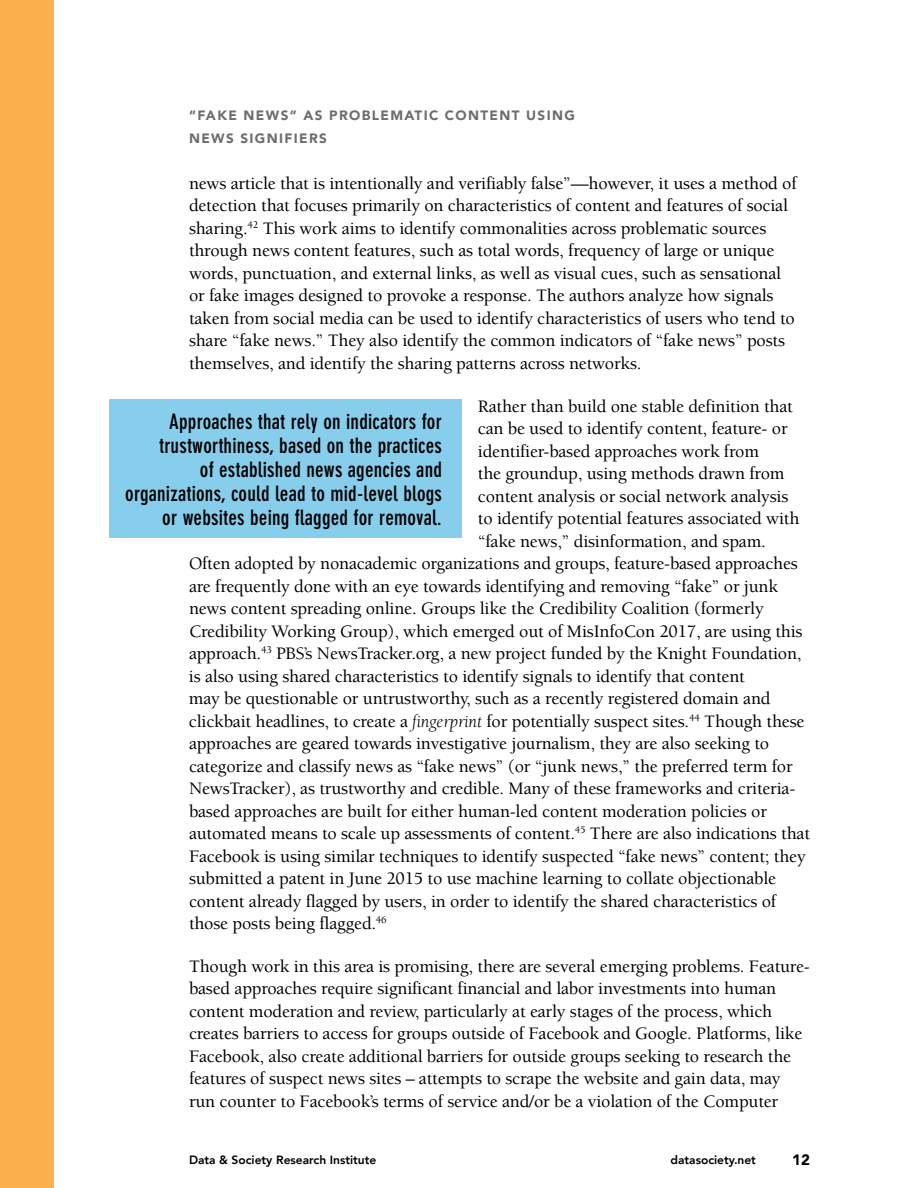
<style>
.page{position:relative;width:918px;height:1188px;background:#fff}
.page>*{position:absolute;margin:0;border:0;box-sizing:border-box;transform-origin:0 0}
.t1{font:700 condensed 21px/24px "DIN Neuzeit Grotesk";letter-spacing:.01em;color:#000;text-align:right}
.t2{font:500 18px/22.5px "Berkeley";letter-spacing:-.01em;color:#000}
.t3{font:900 15px "Avenir";color:#000}
.t4{font:900 13.5px/22.5px "Avenir";letter-spacing:.1em;color:#6d6e71}
.t5{font:800 12px "Avenir";color:#000}
.s1{font-weight:400;font-style:italic}
</style>
<div class="page">
<div style="left:0;top:0;width:54px;height:1188px;background:#fab04f"></div>
<div style="left:110px;top:399px;width:352px;height:139px;background:#87cdec"></div>
<p class="t4" style="left:189px;top:104px;width:387px">“FAKE NEWS” AS PROBLEMATIC CONTENT USING<br>NEWS SIGNIFIERS</p>
<p class="t2" style="left:189px;top:172px;width:609px">news article that is intentionally and verifiably false”—however, it uses a method of detection that focuses primarily on characteristics of content and features of social sharing.<sup>42</sup> This work aims to identify commonalities across problematic sources through news content features, such as total words, frequency of large or unique words, punctuation, and external links, as well as visual cues, such as sensational or fake images designed to provoke a response. The authors analyze how signals taken from social media can be used to identify characteristics of users who tend to share “fake news.” They also identify the common indicators of “fake news” posts themselves, and identify the sharing patterns across networks.</p>
<p class="t2" style="left:478px;top:395px;width:316px">Rather than build one stable definition that</p>
<p class="t2" style="left:478px;top:418px;width:311px">can be used to identify content, feature- or</p>
<p class="t2" style="left:478px;top:440px;width:283px">identifier-based approaches work from</p>
<p class="t2" style="left:478px;top:463px;width:308px">the groundup, using methods drawn from</p>
<p class="t2" style="left:478px;top:485px;width:312px">content analysis or social network analysis</p>
<p class="t2" style="left:478px;top:508px;width:323px">to identify potential features associated with</p>
<p class="t2" style="left:478px;top:530px;width:289px">“fake news,” disinformation, and spam.</p>
<p class="t2" style="left:189px;top:553px;width:610px">Often adopted by nonacademic organizations and groups, feature-based approaches</p>
<p class="t2" style="left:189px;top:575px;width:591px">are frequently done with an eye towards identifying and removing “fake” or junk</p>
<p class="t2" style="left:189px;top:598px;width:576px">news content spreading online. Groups like the Credibility Coalition (formerly</p>
<p class="t2" style="left:189px;top:620px;width:615px">Credibility Working Group), which emerged out of MisInfoCon 2017, are using this</p>
<p class="t2" style="left:189px;top:643px;width:614px">approach.<sup>43</sup> PBS’s NewsTracker.org, a new project funded by the Knight Foundation,</p>
<p class="t2" style="left:189px;top:665px;width:557px">is also using shared characteristics to identify signals to identify that content</p>
<p class="t2" style="left:189px;top:688px;width:583px">may be questionable or untrustworthy, such as a recently registered domain and</p>
<p class="t2" style="left:189px;top:710px;width:617px">clickbait headlines, to create a <span class="s1">fingerprint</span> for potentially suspect sites.<sup>44</sup> Though these</p>
<p class="t2" style="left:189px;top:733px;width:582px">approaches are geared towards investigative journalism, they are also seeking to</p>
<p class="t2" style="left:189px;top:755px;width:605px">categorize and classify news as “fake news” (or “junk news,” the preferred term for</p>
<p class="t2" style="left:189px;top:778px;width:608px">NewsTracker), as trustworthy and credible. Many of these frameworks and criteria-</p>
<p class="t2" style="left:189px;top:800px;width:580px">based approaches are built for either human-led content moderation policies or</p>
<p class="t2" style="left:189px;top:823px;width:623px">automated means to scale up assessments of content.<sup>45</sup> There are also indications that</p>
<p class="t2" style="left:189px;top:845px;width:618px">Facebook is using similar techniques to identify suspected “fake news” content; they</p>
<p class="t2" style="left:189px;top:868px;width:589px">submitted a patent in June 2015 to use machine learning to collate objectionable</p>
<p class="t2" style="left:189px;top:890px;width:589px">content already flagged by users, in order to identify the shared characteristics of</p>
<p class="t2" style="left:189px;top:913px;width:199px">those posts being flagged.<sup>46</sup></p>
<p class="t2" style="left:189px;top:955px;width:622px">Though work in this area is promising, there are several emerging problems. Feature&shy;based approaches require significant financial and labor investments into human content moderation and review, particularly at early stages of the process, which creates barriers to access for groups outside of Facebook and Google. Platforms, like Facebook, also create additional barriers for outside groups seeking to research the features of suspect news sites – attempts to scrape the website and gain data, may run counter to Facebook’s terms of service and/or be a violation of the Computer</p>
<p class="t1" style="left:125px;top:410px;width:318px">Approaches that rely on indicators for trustworthiness, based on the practices<br>of established news agencies and organizations, could lead to mid-level blogs or websites being flagged for removal.</p>
<p class="t5" style="left:189px;top:1151px;width:189px">Data &amp; Society Research Institute</p>
<p class="t5" style="left:671px;top:1151px;width:87px">datasociety.net</p>
<p class="t3" style="left:792px;top:1147px;width:19px">12</p>
</div>
